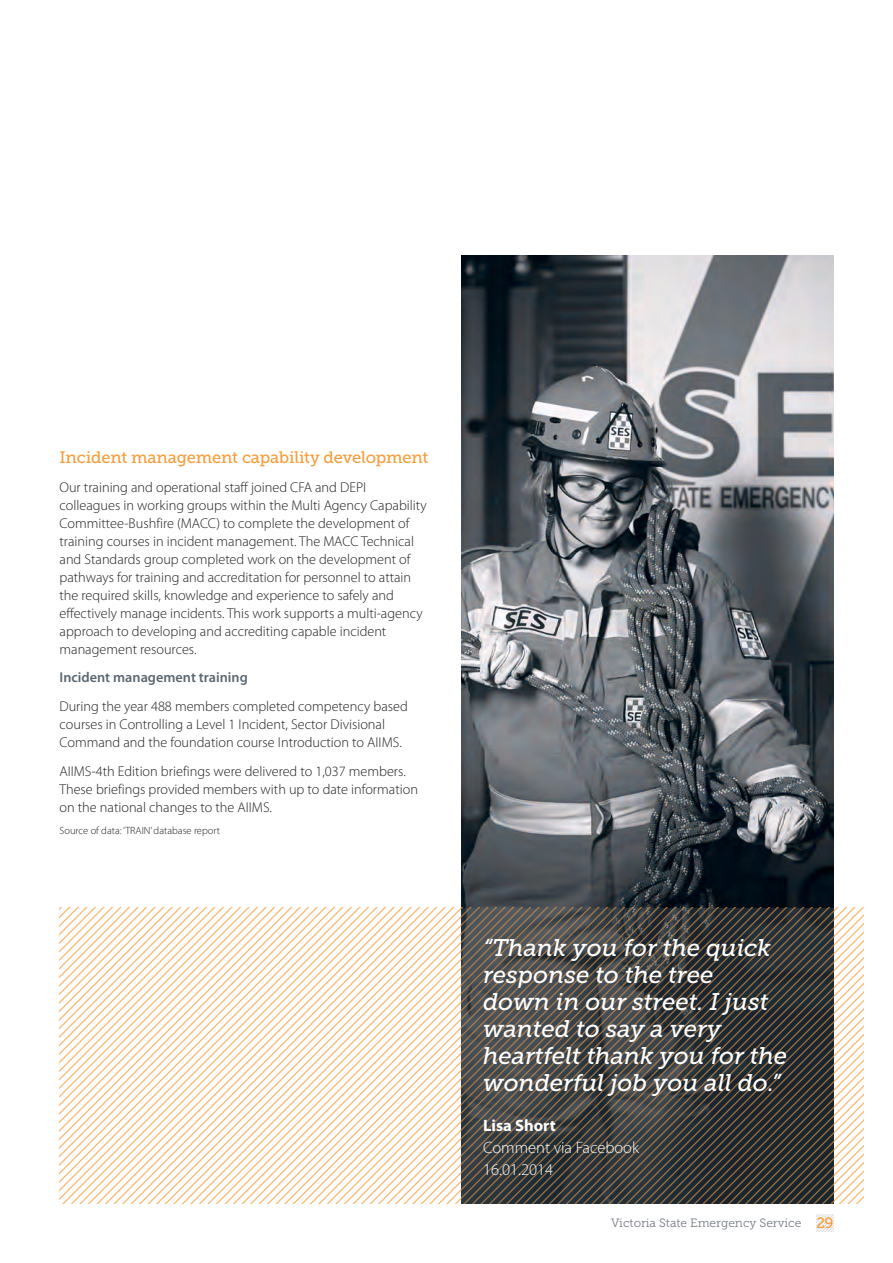
<style>
.page{position:relative;width:893px;height:1263px;background:#fff}
.page>*{position:absolute;margin:0;border:0;box-sizing:border-box;transform-origin:0 0}
.Heading_Level_2{font:italic 24px/27px "Museo Slab 500";color:#fff}
.Heading_Level_2-2{font:16.5px "Museo Slab 500";letter-spacing:-.01em;color:#f89d3c}
.Body_Copy{font:300 16.5px "Myriad Pro";color:#fff}
.Body_Copy-2{font:700 16.5px "Myriad Pro";color:#fff}
.Body_Copy-3{font:300 14.25px/18px "Myriad Pro";color:#231f20}
.Heading_Level_3{font:600 14.25px "Myriad Pro";color:#5b6771}
.t1{font:12px "Museo Slab 300";color:#757b84}
.Body_Copy-4{font:300 10.5px "Myriad Pro";color:#231f20}
.s1{font-family:"Museo Slab 500";font-size:15px;color:#f89d3c}
</style>
<div class="page">
<svg style="left:816px;top:1214px;width:18px;height:17px"></svg>
<img style="left:461px;top:255px;width:372px;height:653px">
<svg style="left:60px;top:908px;width:401px;height:268px"></svg>
<svg style="left:461px;top:908px;width:372px;height:295px;background:#444340"></svg>
<p class="Heading_Level_2-2" style="left:60px;top:448px;width:371px">Incident management capability development</p>
<p class="Body_Copy-3" style="left:60px;top:478px;width:369px">Our training and operational staff joined CFA and DEPI colleagues in working groups within the Multi Agency Capability Committee-Bushfire (MACC) to complete the development of training courses in incident management. The MACC Technical and Standards group completed work on the development of pathways for training and accreditation for personnel to attain the required skills, knowledge and experience to safely and effectively manage incidents. This work supports a multi-agency approach to developing and accrediting capable incident management resources.</p>
<p class="Heading_Level_3" style="left:60px;top:668px;width:190px">Incident management training</p>
<p class="Body_Copy-3" style="left:60px;top:697px;width:350px">During the year 488 members completed competency based courses in Controlling a Level 1 Incident, Sector Divisional<br>Command and the foundation course Introduction to AIIMS.</p>
<p class="Body_Copy-3" style="left:60px;top:762px;width:360px">AIIMS-4th Edition briefings were delivered to 1,037 members.<br>These briefings provided members with up to date information on the national changes to the AIIMS.</p>
<p class="Body_Copy-4" style="left:60px;top:825px;width:162px">Source of data: ‘TRAIN’ database report</p>
<p class="Heading_Level_2" style="left:483px;top:934px;width:306px">“Thank you for the quick response to the tree<br>down in our street. I just wanted to say a very heartfelt thank you for the wonderful job you all do.”</p>
<p class="Body_Copy-2" style="left:483px;top:1115px;width:74px">Lisa Short</p>
<p class="Body_Copy" style="left:483px;top:1138px;width:157px">Comment via Facebook</p>
<p class="Body_Copy" style="left:483px;top:1160px;width:72px">16.01.2014</p>
<p class="t1" style="left:611px;top:1216px;width:224px">Victoria State Emergency Service <span class="s1">29</span></p>
</div>
